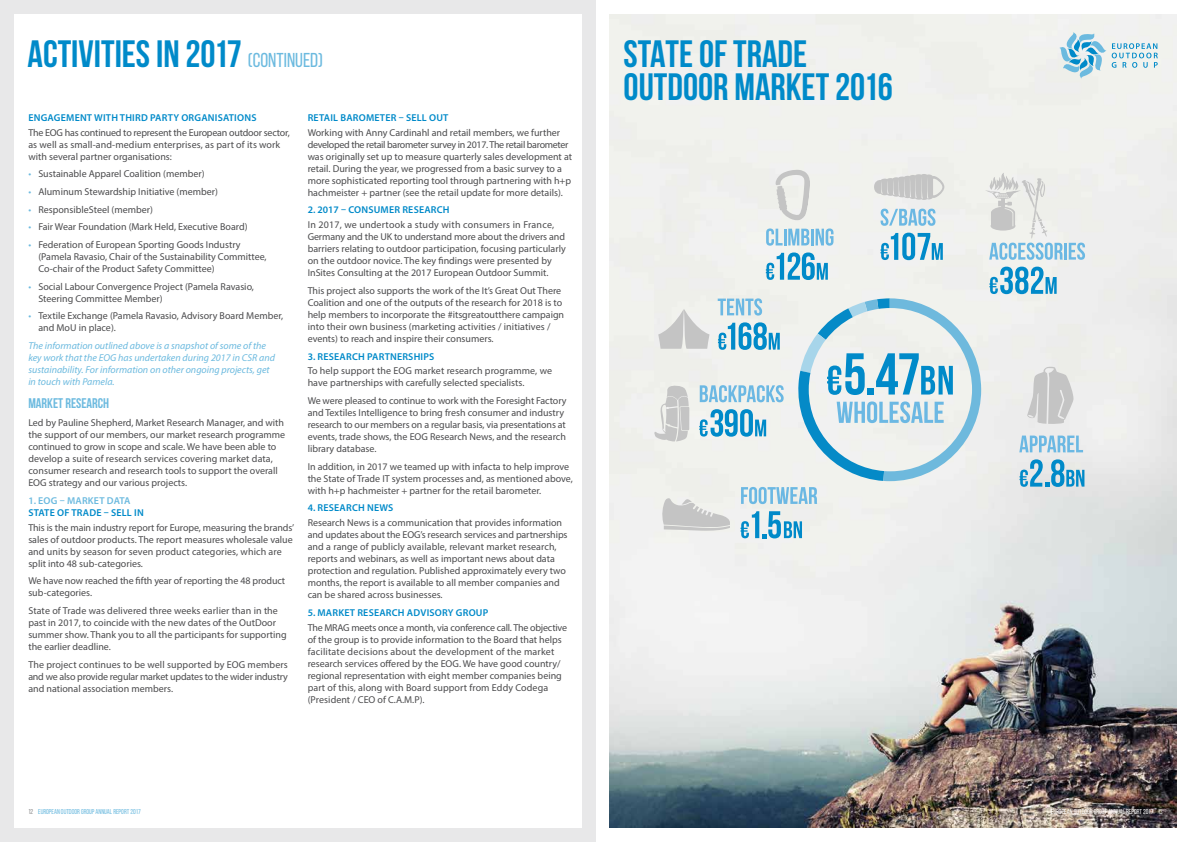
<style>
.page{position:relative;width:1191px;height:842px;background:#fff}
.page>*{position:absolute;margin:0;border:0;box-sizing:border-box;transform-origin:0 0}
.t1{font:700 38.1px/33px "Bebas Neue";color:#008ac9}
.t2{font:700 14px "Bebas Neue";color:#6cbadf}
.t3{font:10px/12px "Myriad Pro";color:#4b4b4d}
.t4{font:italic 10px/12px "Myriad Pro";color:#6cbadf}
.t5{font:600 10px "Myriad Pro";letter-spacing:.02em;color:#008ac9}
.t6{font:600 10px "Myriad Pro";letter-spacing:.02em;color:#6cbadf}
.t7{font:7px "Bebas Neue";color:#fff}
.t8{font:7px "Bebas Neue";color:#6cbadf}
.s1{font-weight:400;font-size:20.1px;color:#6cbadf}
.s2{color:#6cbadf}
.s3{color:#4b4b4d}
.s4{font-style:inherit}
</style>
<div class="page">
<img style="left:609px;top:14px;width:567px;height:814px">
<div style="left:0;top:0;width:595px;height:842px;background:#e8e8e9"></div>
<div style="left:14px;top:14px;width:567px;height:814px;background:#fff"></div>
<svg style="left:1027px;top:366px;width:47px;height:58px;background:#d3d3d2"></svg>
<svg style="left:1019px;top:436px;width:64px;height:16px"></svg>
<svg style="left:1019px;top:459px;width:65px;height:28px;background:#87c0da"></svg>
<svg style="left:660px;top:498px;width:70px;height:33px;background:#d5d5d4"></svg>
<svg style="left:741px;top:487px;width:76px;height:17px"></svg>
<svg style="left:740px;top:511px;width:62px;height:27px"></svg>
<svg style="left:654px;top:385px;width:35px;height:56px;background:#d6d6d4"></svg>
<svg style="left:699px;top:385px;width:84px;height:17px"></svg>
<svg style="left:699px;top:409px;width:67px;height:28px"></svg>
<svg style="left:658px;top:309px;width:51px;height:40px;background:#d7d7d6"></svg>
<svg style="left:717px;top:298px;width:45px;height:18px"></svg>
<svg style="left:718px;top:322px;width:62px;height:28px;background:#7bbfdb"></svg>
<svg style="left:874px;top:174px;width:70px;height:26px;background:#d2d3d2"></svg>
<svg style="left:880px;top:209px;width:55px;height:17px"></svg>
<svg style="left:880px;top:233px;width:62px;height:27px"></svg>
<svg style="left:775px;top:169px;width:35px;height:53px"></svg>
<svg style="left:766px;top:228px;width:16px;height:18px"></svg>
<hr style="left:783px;top:229px;width:3px;height:16px;background:#6bb8e3">
<svg style="left:788px;top:228px;width:45px;height:18px"></svg>
<svg style="left:766px;top:252px;width:62px;height:28px"></svg>
<svg style="left:989px;top:267px;width:67px;height:27px;background:#7dbfdb"></svg>
<svg style="left:985px;top:173px;width:100px;height:87px;background:#dce4e5"></svg>
<svg style="left:795px;top:298px;width:186px;height:183px"></svg>
<svg style="left:1058px;top:32px;width:99px;height:47px"></svg>
<h1 class="t1" style="left:27px;top:37px;width:297px">ACTIVITIES IN 2017 <span class="s1">(CONTINUED)</span></h1>
<p class="t5" style="left:28px;top:111px;width:230px">ENGAGEMENT WITH THIRD PARTY ORGANISATIONS</p>
<p class="t3" style="left:28px;top:126px;width:263px">The EOG has continued to represent the European outdoor sector, as well as small-and-medium enterprises, as part of its work with several partner organisations:</p>
<p class="t3" style="left:28px;top:168px;width:178px"><span class="s2">•</span> Sustainable Apparel Coalition (member)</p>
<p class="t3" style="left:28px;top:186px;width:191px"><span class="s2">•</span> Aluminum Stewardship Initiative (member)</p>
<p class="t3" style="left:28px;top:203px;width:126px"><span class="s2">•</span> ResponsibleSteel (member)</p>
<p class="t3" style="left:28px;top:221px;width:221px"><span class="s2">•</span> Fair Wear Foundation (Mark Held, Executive Board)</p>
<p class="t3" style="left:38px;top:239px;width:230px;text-indent:-10px"><span class="s2">•</span> Federation of European Sporting Goods Industry (Pamela Ravasio, Chair of the Sustainability Committee,<br>Co-chair of the Product Safety Committee)</p>
<p class="t3" style="left:38px;top:280px;width:217px;text-indent:-10px"><span class="s2">•</span> Social Labour Convergence Project (Pamela Ravasio,<br>Steering Committee Member)</p>
<p class="t3" style="left:38px;top:310px;width:246px;text-indent:-10px"><span class="s2">•</span> Textile Exchange (Pamela Ravasio, Advisory Board Member, and MoU in place).</p>
<p class="t4" style="left:28px;top:340px;width:248px">The information outlined above is a snapshot of some of the key work that the EOG has undertaken during 2017 in CSR and sustainability. For information on other ongoing projects, get in touch with Pamela.</p>
<h2 class="t2" style="left:28px;top:396px;width:82px">MARKET RESEARCH</h2>
<p class="t3" style="left:28px;top:417px;width:258px">Led by Pauline Shepherd, Market Research Manager, and with the support of our members, our market research programme continued to grow in scope and scale. We have been able to develop a suite of research services covering market data, consumer research and research tools to support the overall EOG strategy and our various projects.</p>
<p class="t6" style="left:28px;top:494px;width:104px">1. EOG – MARKET DATA</p>
<p class="t5" style="left:28px;top:506px;width:117px">STATE OF TRADE – SELL IN</p>
<p class="t3" style="left:28px;top:521px;width:267px">This is the main industry report for Europe, measuring the brands’ sales of outdoor products. The report measures wholesale value and units by season for seven product categories, which are split into 48 sub-categories.</p>
<p class="t3" style="left:28px;top:575px;width:258px">We have now reached the fifth year of reporting the 48 product sub-categories.</p>
<p class="t3" style="left:28px;top:604px;width:260px">State of Trade was delivered three weeks earlier than in the past in 2017, to coincide with the new dates of the OutDoor summer show. Thank you to all the participants for supporting the earlier deadline.</p>
<p class="t3" style="left:28px;top:658px;width:261px;text-align:justify">The project continues to be well supported by EOG members and we also provide regular market updates to the wider industry and national association members.</p>
<p class="t5" style="left:308px;top:111px;width:142px">RETAIL BAROMETER – SELL OUT</p>
<p class="t3" style="left:308px;top:126px;width:266px">Working with Anny Cardinahl and retail members, we further developed the retail barometer survey in 2017. The retail barometer was originally set up to measure quarterly sales development at retail. During the year, we progressed from a basic survey to a more sophisticated reporting tool through partnering with h+p hachmeister + partner (see the retail update for more details).</p>
<p class="t5" style="left:308px;top:204px;width:143px">2. 2017 – CONSUMER RESEARCH</p>
<p class="t3" style="left:308px;top:219px;width:260px">In 2017, we undertook a study with consumers in France, Germany and the UK to understand more about the drivers and barriers relating to outdoor participation, focusing particularly on the outdoor novice. The key findings were presented by InSites Consulting at the 2017 European Outdoor Summit.</p>
<p class="t3" style="left:308px;top:284px;width:258px">This project also supports the work of the It’s Great Out There Coalition and one of the outputs of the research for 2018 is to help members to incorporate the #itsgreatoutthere campaign into their own business (marketing activities / initiatives / events) to reach and inspire their consumers.</p>
<p class="t5" style="left:308px;top:350px;width:128px">3. RESEARCH PARTNERSHIPS</p>
<p class="t3" style="left:308px;top:365px;width:246px">To help support the EOG market research programme, we have partnerships with carefully selected specialists.</p>
<p class="t3" style="left:308px;top:395px;width:260px">We were pleased to continue to work with the Foresight Factory and Textiles Intelligence to bring fresh consumer and industry research to our members on a regular basis, via presentations at events, trade shows, the EOG Research News, and the research library database.</p>
<p class="t3" style="left:308px;top:460px;width:267px">In addition, in 2017 we teamed up with infacta to help improve the State of Trade IT system processes and, as mentioned above, with h+p hachmeister + partner for the retail barometer.</p>
<p class="t5" style="left:308px;top:502px;width:87px">4. RESEARCH NEWS</p>
<p class="t3" style="left:308px;top:517px;width:261px">Research News is a communication that provides information and updates about the EOG’s research services and partnerships and a range of publicly available, relevant market research, reports and webinars, as well as important news about data protection and regulation. Published approximately every two months, the report is available to all member companies and can be shared across businesses.</p>
<p class="t5" style="left:308px;top:606px;width:182px">5. MARKET RESEARCH ADVISORY GROUP</p>
<p class="t3" style="left:308px;top:621px;width:261px">The MRAG meets once a month, via conference call. The objective of the group is to provide information to the Board that helps facilitate decisions about the development of the market research services offered by the EOG. We have good country/ regional representation with eight member companies being part of this, along with Board support from Eddy Codega (President / CEO of C.A.M.P).</p>
<p class="t8" style="left:28px;top:807px;width:114px"><span class="s3">12</span> EUROPEAN OUTDOOR GROUP ANNUAL REPORT 2017</p>
<h1 class="t1" style="left:623px;top:37px;width:271px">STATE OF TRADE<br>OUTDOOR MARKET 2016</h1>
<p class="t7" style="left:1051px;top:807px;width:113px">EUROPEAN OUTDOOR GROUP ANNUAL REPORT 2017 <span class="s4">13</span></p>
</div>
